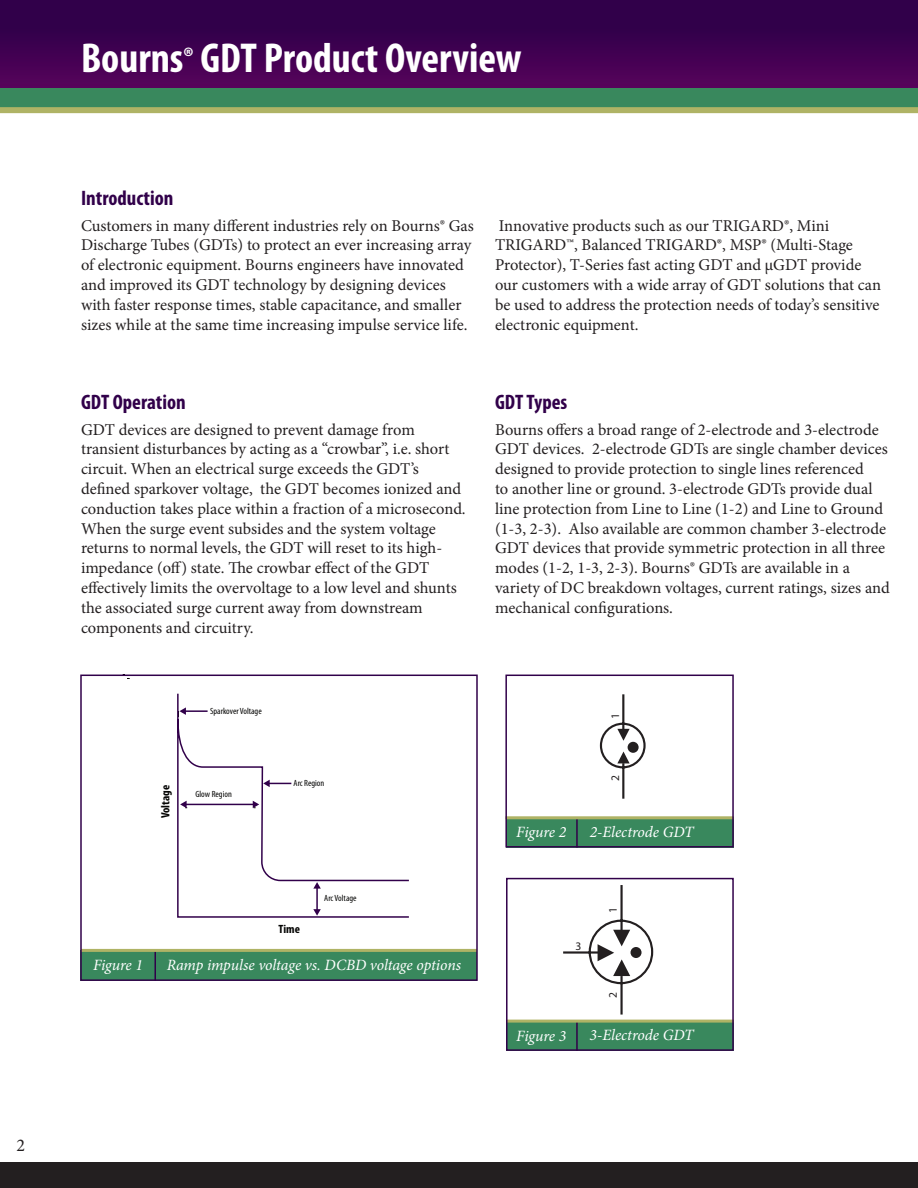
<style>
.page{position:relative;width:918px;height:1188px;background:#fff}
.page>*{position:absolute;margin:0;border:0;box-sizing:border-box;transform-origin:0 0}
.t1{font:700 condensed 42px "Myriad Pro";color:#fff}
.t2{font:700 condensed 21px "Myriad Pro";color:#31004a}
.t3{font:18px "Minion Pro";color:#231f20}
.t4{font:16.5px/19.8px "Minion Pro";color:#231f20}
.t5{font:italic 15.75px "Minion Pro";letter-spacing:-.01em;color:#fff}
.t6{font:700 condensed 12px "Myriad Pro";color:#050504;scale:1.04 1}
.t7{font:11.55px "Myriad Pro";color:#231f20}
.t8{font:condensed 9px "Myriad Pro";color:#050504;scale:1.04 1}
.s1{font-size:27px}
</style>
<div class="page">
<div style="left:0;top:78px;width:918px;height:32px;background:#39885d"></div>
<div style="left:0;top:0;width:918px;height:88px;background:linear-gradient(to bottom,#280046,#530259)"></div>
<div style="left:0;top:1162px;width:918px;height:26px;background:#231f20"></div>
<div style="left:0;top:107px;width:918px;height:6px;background:#afb365"></div>
<div style="left:80px;top:950px;width:397px;height:31px;background:#39885d"></div>
<div style="left:506px;top:817px;width:228px;height:31px;background:#39885d"></div>
<div style="left:506px;top:1020px;width:228px;height:31px;background:#39885d"></div>
<svg style="left:177px;top:693px;width:232px;height:225px"></svg>
<svg style="left:253px;top:801px;width:6px;height:7px"></svg>
<svg style="left:180px;top:801px;width:7px;height:7px"></svg>
<hr style="left:316px;top:888px;width:2px;height:22px;background:#31004a">
<svg style="left:313px;top:882px;width:8px;height:7px"></svg>
<svg style="left:313px;top:909px;width:8px;height:7px"></svg>
<svg style="left:263px;top:780px;width:28px;height:7px"></svg>
<hr style="left:185px;top:710px;width:23px;height:2px;background:#31004a">
<svg style="left:178px;top:707px;width:8px;height:10px"></svg>
<hr style="left:154px;top:951px;width:2px;height:30px;background:#31004a">
<hr style="left:576px;top:818px;width:2px;height:30px;background:#31004a">
<hr style="left:576px;top:1021px;width:2px;height:30px;background:#31004a">
<svg style="left:600px;top:694px;width:46px;height:105px"></svg>
<svg style="left:563px;top:885px;width:90px;height:130px"></svg>
<hr style="left:81px;top:949px;width:396px;height:3px;background:#afb365">
<hr style="left:505px;top:816px;width:229px;height:3px;background:#afb365">
<hr style="left:507px;top:1020px;width:227px;height:3px;background:#afb365">
<div style="left:80px;top:675px;width:398px;height:306px;border:2px solid #31004a"></div>
<div style="left:506px;top:878px;width:228px;height:173px;border:2px solid #31004a"></div>
<div style="left:505px;top:675px;width:229px;height:173px;border:2px solid #31004a"></div>
<p class="t3" style="left:16px;top:1133px;width:10px">2</p>
<p class="t1" style="left:81px;top:32px;width:442px">Bourns<span class="s1">®</span> GDT Product Overview</p>
<p class="t2" style="left:81px;top:185px;width:94px">Introduction</p>
<p class="t4" style="left:81px;top:215px;width:394px">Customers in many different industries rely on Bourns® Gas Discharge Tubes (GDTs) to protect an ever increasing array of electronic equipment. Bourns engineers have innovated and improved its GDT technology by designing devices with faster response times, stable capacitance, and smaller sizes while at the same time increasing impulse service life.</p>
<p class="t4" style="left:495px;top:215px;width:388px">Innovative products such as our TRIGARD®, Mini TRIGARD™, Balanced TRIGARD®, MSP® (Multi-Stage Protector), T-Series fast acting GDT and µGDT provide our customers with a wide array of GDT solutions that can be used to address the protection needs of today’s sensitive electronic equipment.</p>
<p class="t2" style="left:81px;top:389px;width:106px">GDT Operation</p>
<p class="t4" style="left:81px;top:420px;width:386px">GDT devices are designed to prevent damage from transient disturbances by acting as a “crowbar”, i.e. short circuit. When an electrical surge exceeds the GDT’s defined sparkover voltage, the GDT becomes ionized and conduction takes place within a fraction of a microsecond.<br>When the surge event subsides and the system voltage returns to normal levels, the GDT will reset to its high&shy;impedance (off) state. The crowbar effect of the GDT effectively limits the overvoltage to a low level and shunts the associated surge current away from downstream components and circuitry.</p>
<p class="t8" style="left:210px;top:706px;width:51px">Sparkover Voltage</p>
<p class="t6" style="left:159px;top:818px;width:34px;rotate:-90deg">Voltage</p>
<p class="t8" style="left:195px;top:789px;width:37px">Glow Region</p>
<p class="t8" style="left:294px;top:778px;width:31px">Arc Region</p>
<p class="t5" style="left:93px;top:955px;width:52px">Figure 1</p>
<p class="t6" style="left:279px;top:922px;width:22px">Time</p>
<p class="t8" style="left:324px;top:893px;width:33px">Arc Voltage</p>
<p class="t5" style="left:167px;top:955px;width:296px">Ramp impulse voltage vs. DCBD voltage options</p>
<p class="t2" style="left:495px;top:389px;width:74px">GDT Types</p>
<p class="t4" style="left:495px;top:420px;width:396px">Bourns offers a broad range of 2-electrode and 3-electrode GDT devices. 2-electrode GDTs are single chamber devices designed to provide protection to single lines referenced<br>to another line or ground. 3-electrode GDTs provide dual line protection from Line to Line (1-2) and Line to Ground (1-3, 2-3). Also available are common chamber 3-electrode GDT devices that provide symmetric protection in all three modes (1-2, 1-3, 2-3). Bourns® GDTs are available in a variety of DC breakdown voltages, current ratings, sizes and mechanical configurations.</p>
<p class="t7" style="left:609px;top:719px;width:7px;rotate:-90deg">1</p>
<p class="t5" style="left:516px;top:821px;width:52px">Figure 2</p>
<p class="t7" style="left:609px;top:781px;width:7px;rotate:-90deg">2</p>
<p class="t5" style="left:590px;top:821px;width:106px">2-Electrode GDT</p>
<p class="t7" style="left:576px;top:939px;width:7px">3</p>
<p class="t7" style="left:607px;top:913px;width:7px;rotate:-90deg">1</p>
<p class="t5" style="left:516px;top:1025px;width:52px">Figure 3</p>
<p class="t7" style="left:607px;top:998px;width:7px;rotate:-90deg">2</p>
<p class="t5" style="left:590px;top:1024px;width:106px">3-Electrode GDT</p>
</div>
